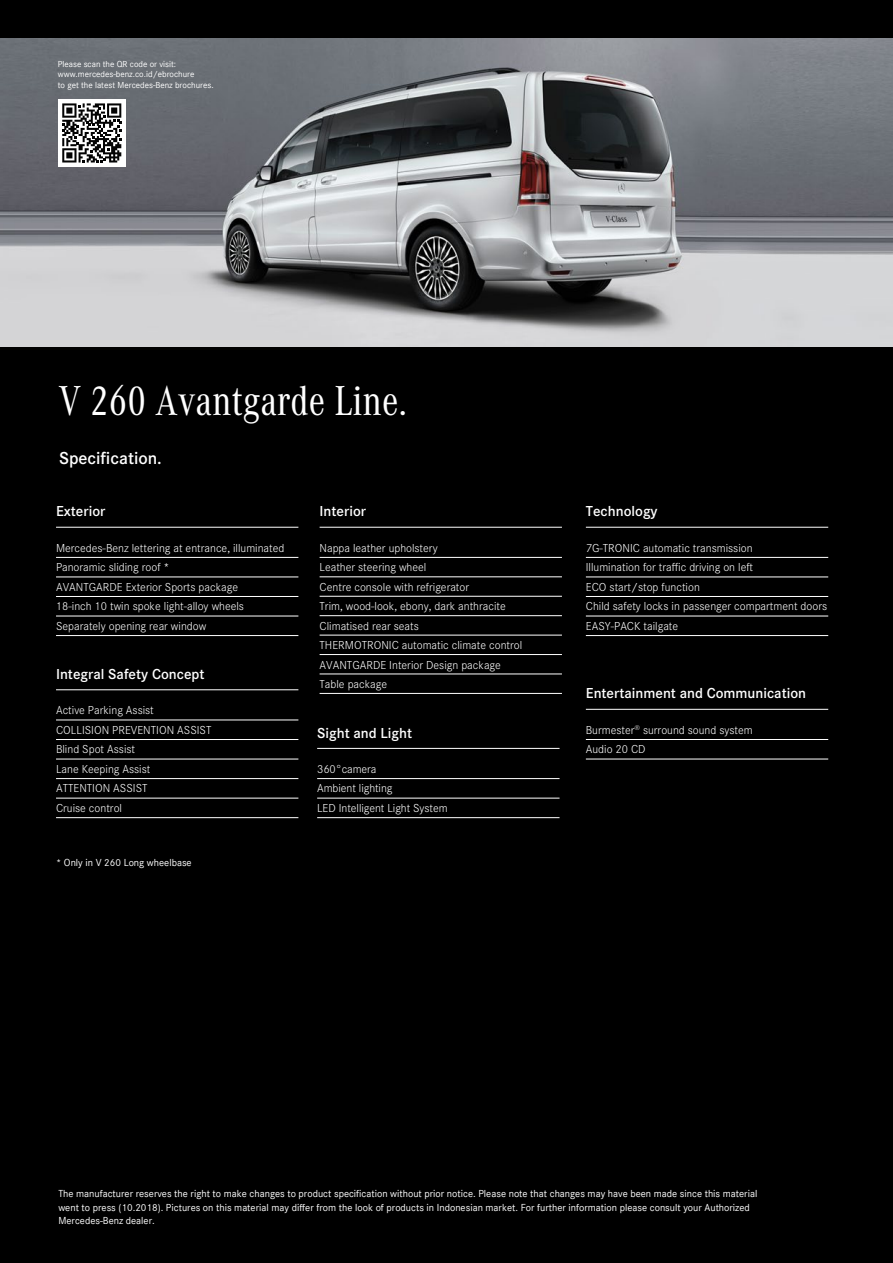
<style>
.page{position:relative;width:893px;height:1263px;background:#000}
.page>*{position:absolute;margin:0;border:0;box-sizing:border-box;transform-origin:0 0}
.t1{font:43.5px "Corporate A Con";color:#fff}
.t2{font:600 18px "Corporate S";color:#fff}
.t3{font:600 15px "Corporate S";color:#fff}
.t4{font:300 12px/19.5px "Corporate S";color:#fff}
.t5{font:10.5px/13.5px "Corporate S";color:#fff}
.t6{font:9px/10.8px "Corporate S";color:#fff}
</style>
<div class="page">
<img style="left:0;top:38px;width:893px;height:308px">
<hr style="left:56px;top:527px;width:242px;height:1px;background:#fff">
<hr style="left:56px;top:557px;width:242px;height:1px;background:#fff">
<hr style="left:56px;top:577px;width:242px;height:1px;background:#fff">
<hr style="left:56px;top:596px;width:242px;height:1px;background:#fff">
<hr style="left:56px;top:616px;width:242px;height:1px;background:#fff">
<hr style="left:56px;top:635px;width:242px;height:1px;background:#fff">
<hr style="left:586px;top:527px;width:242px;height:1px;background:#fff">
<hr style="left:586px;top:557px;width:242px;height:1px;background:#fff">
<hr style="left:586px;top:577px;width:242px;height:1px;background:#fff">
<hr style="left:586px;top:596px;width:242px;height:1px;background:#fff">
<hr style="left:586px;top:616px;width:242px;height:1px;background:#fff">
<hr style="left:586px;top:635px;width:242px;height:1px;background:#fff">
<hr style="left:56px;top:689px;width:242px;height:1px;background:#fff">
<hr style="left:56px;top:720px;width:242px;height:1px;background:#fff">
<hr style="left:56px;top:739px;width:242px;height:1px;background:#fff">
<hr style="left:56px;top:759px;width:242px;height:1px;background:#fff">
<hr style="left:56px;top:778px;width:242px;height:1px;background:#fff">
<hr style="left:56px;top:798px;width:242px;height:1px;background:#fff">
<hr style="left:56px;top:817px;width:242px;height:1px;background:#fff">
<hr style="left:320px;top:527px;width:242px;height:1px;background:#fff">
<hr style="left:320px;top:557px;width:242px;height:1px;background:#fff">
<hr style="left:320px;top:576px;width:242px;height:1px;background:#fff">
<hr style="left:320px;top:596px;width:242px;height:1px;background:#fff">
<hr style="left:320px;top:615px;width:242px;height:1px;background:#fff">
<hr style="left:320px;top:635px;width:242px;height:1px;background:#fff">
<hr style="left:320px;top:654px;width:242px;height:1px;background:#fff">
<hr style="left:320px;top:674px;width:242px;height:1px;background:#fff">
<hr style="left:320px;top:693px;width:242px;height:1px;background:#fff">
<hr style="left:317px;top:748px;width:242px;height:1px;background:#fff">
<hr style="left:317px;top:778px;width:242px;height:1px;background:#fff">
<hr style="left:317px;top:798px;width:242px;height:1px;background:#fff">
<hr style="left:317px;top:817px;width:242px;height:1px;background:#fff">
<hr style="left:586px;top:739px;width:242px;height:1px;background:#fff">
<hr style="left:586px;top:759px;width:242px;height:1px;background:#fff">
<hr style="left:586px;top:709px;width:242px;height:1px;background:#fff">
<div style="left:58px;top:99px;width:68px;height:68px;background:#fff"></div>
<svg style="left:62px;top:103px;width:59px;height:59px"></svg>
<p class="t6" style="left:58px;top:58px;width:157px">Please scan the QR code or visit: www.mercedes-benz.co.id/ebrochure<br>to get the latest Mercedes-Benz brochures.</p>
<h1 class="t1" style="left:58px;top:377px;width:350px">V 260 Avantgarde Line.</h1>
<h2 class="t2" style="left:59px;top:447px;width:104px">Specification.</h2>
<p class="t3" style="left:56px;top:503px;width:51px">Exterior</p>
<p class="t4" style="left:56px;top:538px;width:230px">Mercedes-Benz lettering at entrance, illuminated Panoramic sliding roof *<br>AVANTGARDE Exterior Sports package<br>18-inch 10 twin spoke light-alloy wheels Separately opening rear window</p>
<p class="t3" style="left:56px;top:665px;width:150px">Integral Safety Concept</p>
<p class="t4" style="left:56px;top:701px;width:157px">Active Parking Assist<br>COLLISION PREVENTION ASSIST<br>Blind Spot Assist<br>Lane Keeping Assist<br>ATTENTION ASSIST<br>Cruise control</p>
<p class="t5" style="left:56px;top:855px;width:137px">* Only in V 260 Long wheelbase</p>
<p class="t3" style="left:320px;top:503px;width:48px">Interior</p>
<p class="t4" style="left:320px;top:538px;width:204px">Nappa leather upholstery<br>Leather steering wheel<br>Centre console with refrigerator<br>Trim, wood-look, ebony, dark anthracite<br>Climatised rear seats<br>THERMOTRONIC automatic climate control<br>AVANTGARDE Interior Design package<br>Table package</p>
<p class="t3" style="left:586px;top:503px;width:73px">Technology</p>
<p class="t4" style="left:586px;top:538px;width:243px">7G-TRONIC automatic transmission<br>Illumination for traffic driving on left<br>ECO start/stop function<br>Child safety locks in passenger compartment doors EASY-PACK tailgate</p>
<p class="t3" style="left:586px;top:685px;width:222px">Entertainment and Communication</p>
<p class="t3" style="left:317px;top:724px;width:97px">Sight and Light</p>
<p class="t4" style="left:586px;top:720px;width:168px">Burmester<sup>®</sup> surround sound system<br>Audio 20 CD</p>
<p class="t4" style="left:317px;top:759px;width:132px">360°camera<br>Ambient lighting<br>LED Intelligent Light System</p>
<p class="t5" style="left:58px;top:1187px;width:700px">The manufacturer reserves the right to make changes to product specification without prior notice. Please note that changes may have been made since this material went to press (10.2018). Pictures on this material may differ from the look of products in Indonesian market. For further information please consult your Authorized<br>Mercedes-Benz dealer.</p>
</div>
